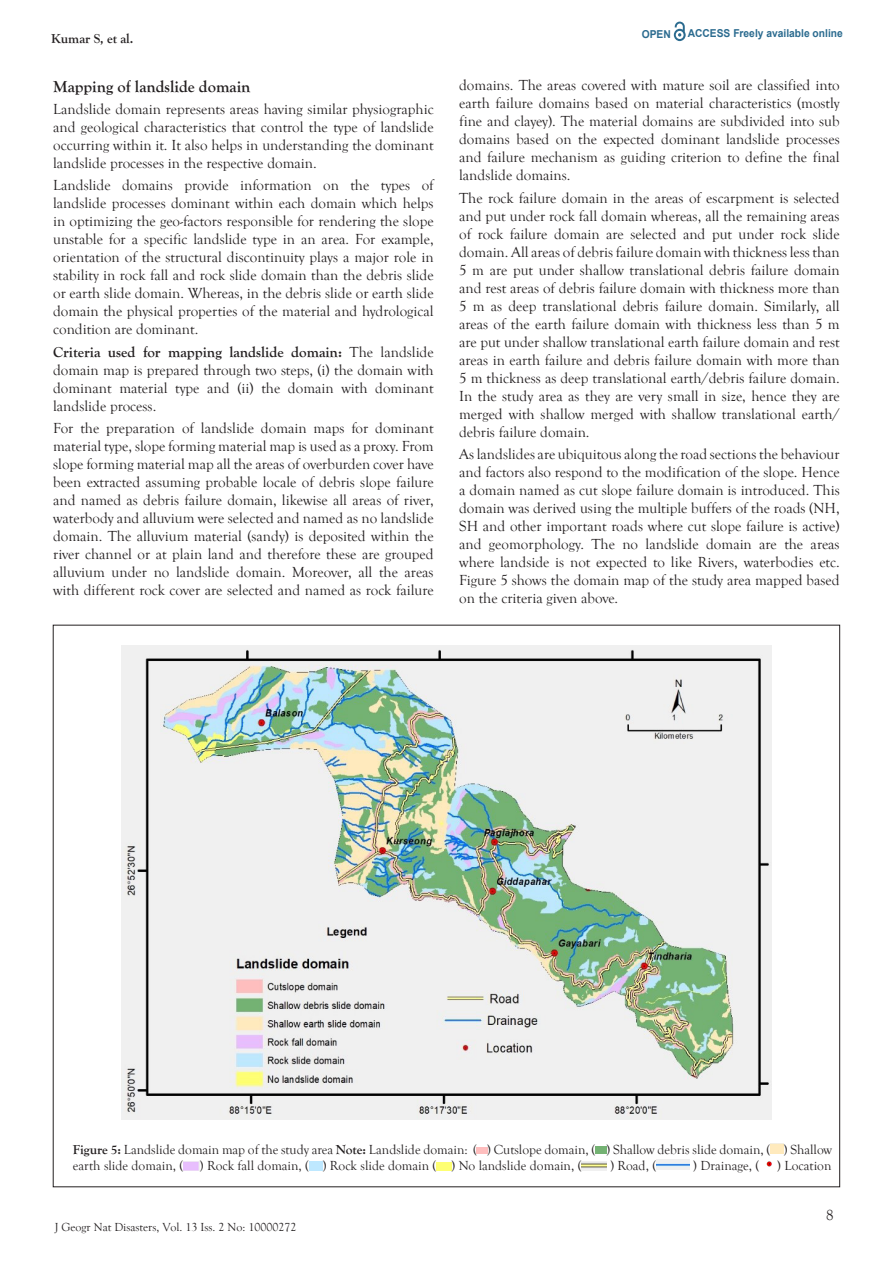
<style>
.page{position:relative;width:893px;height:1263px;background:#fff}
.page>*{position:absolute;margin:0;border:0;box-sizing:border-box;transform-origin:0 0}
.t1{font:700 16.5px "Goudy Old Style T";color:#231f20}
.t2{font:15px/18px "Goudy Old Style T";color:#231f20;text-align:justify}
.t3{font:13.5px/16.2px "Goudy Old Style T";color:#231f20}
.t4{font:700 13.5px "Goudy Old Style T";color:#231f20}
.t5{font:12px "Goudy Old Style T";color:#231f20}
.t6{font:700 10.95px "Arial";color:#2b6b8f;scale:.94 1}
.s1{font-weight:700}
</style>
<div class="page">
<svg style="left:674px;top:22px;width:12px;height:19px"></svg>
<img style="left:122px;top:645px;width:649px;height:474px">
<svg style="left:477px;top:1147px;width:10px;height:7px"></svg>
<svg style="left:595px;top:1146px;width:12px;height:8px"></svg>
<img style="left:183px;top:1161px;width:17px;height:9px">
<img style="left:581px;top:1162px;width:26px;height:8px">
<img style="left:656px;top:1159px;width:34px;height:11px">
<img style="left:766px;top:1161px;width:6px;height:6px">
<p class="t4" style="left:51px;top:31px;width:84px">Kumar S, et al.</p>
<p class="t1" style="left:53px;top:77px;width:199px">Mapping of landslide domain</p>
<p class="t2" style="left:53px;top:100px;width:382px">Landslide domain represents areas having similar physiographic and geological characteristics that control the type of landslide occurring within it. It also helps in understanding the dominant landslide processes in the respective domain.</p>
<p class="t2" style="left:53px;top:177px;width:382px">Landslide domains provide information on the types of landslide processes dominant within each domain which helps in optimizing the geo-factors responsible for rendering the slope unstable for a specific landslide type in an area. For example, orientation of the structural discontinuity plays a major role in stability in rock fall and rock slide domain than the debris slide or earth slide domain. Whereas, in the debris slide or earth slide domain the physical properties of the material and hydrological condition are dominant.</p>
<p class="t2" style="left:53px;top:343px;width:382px"><span class="s1">Criteria used for mapping landslide domain:</span> The landslide domain map is prepared through two steps, (i) the domain with dominant material type and (ii) the domain with dominant landslide process.</p>
<p class="t2" style="left:53px;top:419px;width:382px">For the preparation of landslide domain maps for dominant material type, slope forming material map is used as a proxy. From slope forming material map all the areas of overburden cover have been extracted assuming probable locale of debris slope failure and named as debris failure domain, likewise all areas of river, waterbody and alluvium were selected and named as no landslide domain. The alluvium material (sandy) is deposited within the river channel or at plain land and therefore these are grouped alluvium under no landslide domain. Moreover, all the areas with different rock cover are selected and named as rock failure</p>
<p class="t6" style="left:642px;top:26px;width:32px">OPEN</p>
<p class="t6" style="left:688px;top:25px;width:167px">ACCESS Freely available online</p>
<p class="t2" style="left:459px;top:77px;width:382px">domains. The areas covered with mature soil are classified into earth failure domains based on material characteristics (mostly fine and clayey). The material domains are subdivided into sub domains based on the expected dominant landslide processes and failure mechanism as guiding criterion to define the final landslide domains.</p>
<p class="t2" style="left:459px;top:189px;width:382px">The rock failure domain in the areas of escarpment is selected and put under rock fall domain whereas, all the remaining areas of rock failure domain are selected and put under rock slide domain. All areas of debris failure domain with thickness less than 5 m are put under shallow translational debris failure domain and rest areas of debris failure domain with thickness more than 5 m as deep translational debris failure domain. Similarly, all areas of the earth failure domain with thickness less than 5 m are put under shallow translational earth failure domain and rest areas in earth failure and debris failure domain with more than 5 m thickness as deep translational earth/debris failure domain.<br>In the study area as they are very small in size, hence they are merged with shallow merged with shallow translational earth/ debris failure domain.</p>
<p class="t2" style="left:459px;top:445px;width:382px">As landslides are ubiquitous along the road sections the behaviour and factors also respond to the modification of the slope. Hence a domain named as cut slope failure domain is introduced. This domain was derived using the multiple buffers of the roads (NH, SH and other important roads where cut slope failure is active) and geomorphology. The no landslide domain are the areas where landside is not expected to like Rivers, waterbodies etc.<br>Figure 5 shows the domain map of the study area mapped based on the criteria given above.</p>
<p class="t3" style="left:73px;top:1142px;width:761px"><span class="s1">Figure 5:</span> Landslide domain map of the study area <span class="s1">Note:</span> Landslide domain: ( ) Cutslope domain, ( ) Shallow debris slide domain, ( ) Shallow earth slide domain, ( ) Rock fall domain, ( ) Rock slide domain ( ) No landslide domain, (</p>
<p class="t3" style="left:610px;top:1158px;width:47px">) Road, (</p>
<p class="t3" style="left:693px;top:1158px;width:67px">) Drainage, (</p>
<p class="t3" style="left:777px;top:1158px;width:56px">) Location</p>
<p class="t5" style="left:55px;top:1220px;width:243px">J Geogr Nat Disasters, Vol. 13 Iss. 2 No: 10000272</p>
<p class="t2" style="left:826px;top:1207px;width:9px">8</p>
</div>
